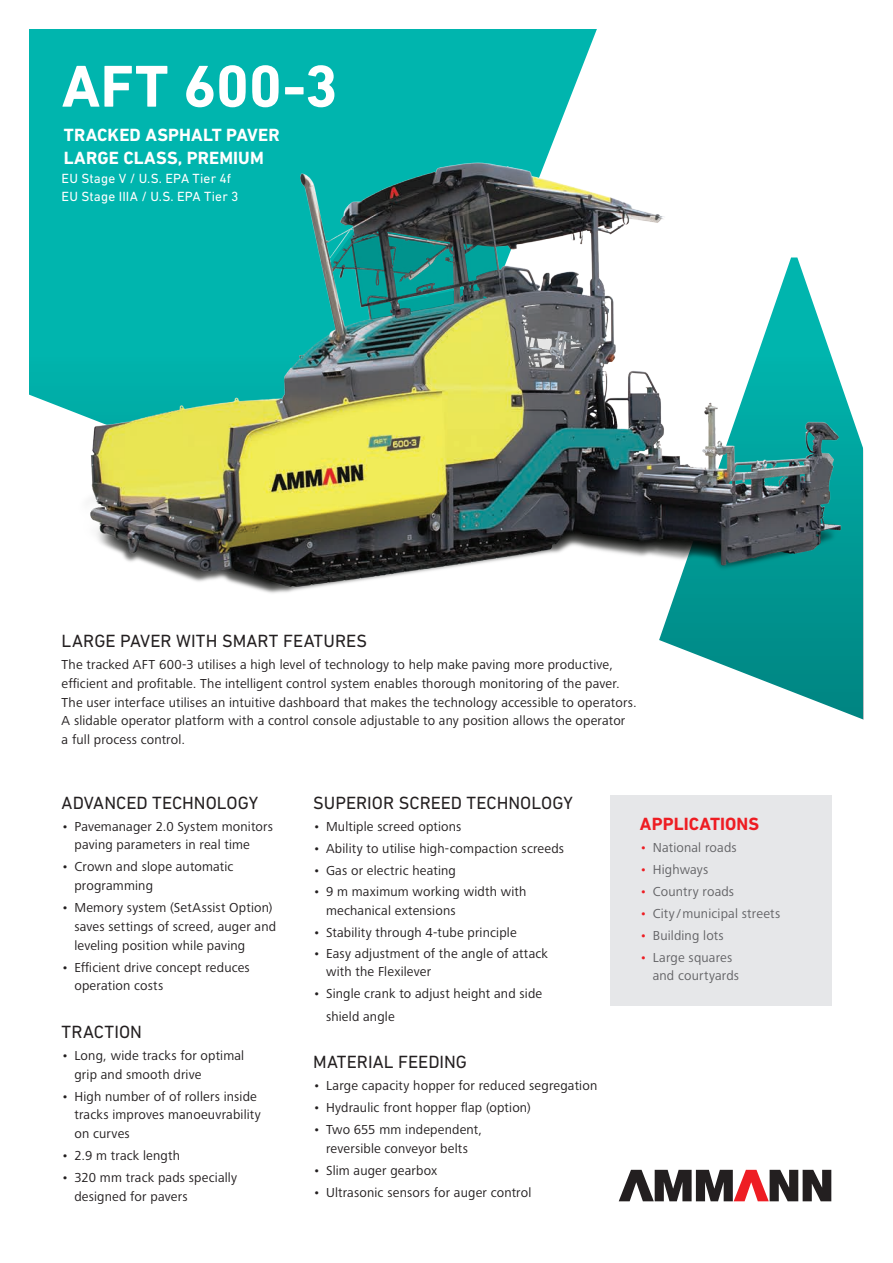
<style>
.page{position:relative;width:893px;height:1263px;background:#fff}
.page>*{position:absolute;margin:0;border:0;box-sizing:border-box;transform-origin:0 0}
.t1{font:700 60px "DIN Next LT Pro";color:#fff}
.t2{font:18px "DIN Next LT Pro";color:#231f20}
.t3{font:700 18px/22.5px "DIN Next LT Pro";letter-spacing:.005em;color:#fff}
.t4{font:700 18px "DIN Next LT Pro";letter-spacing:.005em;color:#ee1d23}
.t5{font:13.5px/18.8px "Frutiger Next LTW1 G";letter-spacing:.015em;color:#231f20}
.t6{font:13.5px/18.8px "Frutiger Next LTW1 G";letter-spacing:.01em;color:#636366}
.t7{font:13.5px/18.8px "DIN Next LT Pro";letter-spacing:.01em;color:#fff}
.s1{color:#ee1d23}
</style>
<div class="page">
<div style="left:303px;top:29px;width:294px;height:37px;background:#00b5ae"></div>
<svg style="left:618px;top:612px;width:246px;height:590px"></svg>
<svg style="left:619px;top:1170px;width:212px;height:31px"></svg>
<div style="left:610px;top:795px;width:221px;height:211px;background:#e6e7e9"></div>
<img style="left:29px;top:66px;width:835px;height:546px">
<h1 class="t1" style="left:62px;top:51px;width:278px">AFT 600-3</h1>
<h2 class="t3" style="left:64px;top:124px;width:217px">TRACKED ASPHALT PAVER<br>LARGE CLASS, PREMIUM</h2>
<p class="t7" style="left:62px;top:169px;width:178px">EU Stage V / U.S. EPA Tier 4f<br>EU Stage IIIA / U.S. EPA Tier 3</p>
<h2 class="t2" style="left:62px;top:631px;width:307px">LARGE PAVER WITH SMART FEATURES</h2>
<p class="t5" style="left:62px;top:656px;width:577px">The tracked AFT 600-3 utilises a high level of technology to help make paving more productive, efficient and profitable. The intelligent control system enables thorough monitoring of the paver.<br>The user interface utilises an intuitive dashboard that makes the technology accessible to operators.<br>A slidable operator platform with a control console adjustable to any position allows the operator<br>a full process control.</p>
<h2 class="t2" style="left:62px;top:792px;width:198px">ADVANCED TECHNOLOGY</h2>
<p class="t5" style="left:74px;top:817px;width:200px;text-indent:-13px">• Pavemanager 2.0 System monitors paving parameters in real time</p>
<p class="t5" style="left:74px;top:858px;width:161px;text-indent:-13px">• Crown and slope automatic programming</p>
<p class="t5" style="left:74px;top:898px;width:203px;text-indent:-13px">• Memory system (SetAssist Option) saves settings of screed, auger and leveling position while paving</p>
<p class="t5" style="left:74px;top:958px;width:177px;text-indent:-13px">• Efficient drive concept reduces operation costs</p>
<h2 class="t2" style="left:62px;top:1021px;width:82px">TRACTION</h2>
<p class="t5" style="left:74px;top:1046px;width:171px;text-indent:-13px">• Long, wide tracks for optimal grip and smooth drive</p>
<p class="t5" style="left:74px;top:1087px;width:188px;text-indent:-13px">• High number of of rollers inside tracks improves manoeuvrability on curves</p>
<p class="t5" style="left:62px;top:1146px;width:120px">• 2.9 m track length</p>
<p class="t5" style="left:74px;top:1168px;width:164px;text-indent:-13px">• 320 mm track pads specially designed for pavers</p>
<h2 class="t2" style="left:313px;top:792px;width:261px">SUPERIOR SCREED TECHNOLOGY</h2>
<p class="t5" style="left:313px;top:817px;width:150px">• Multiple screed options</p>
<p class="t5" style="left:313px;top:839px;width:252px">• Ability to utilise high-compaction screeds</p>
<p class="t5" style="left:313px;top:861px;width:144px">• Gas or electric heating</p>
<p class="t5" style="left:326px;top:883px;width:202px;text-indent:-13px">• 9 m maximum working width with mechanical extensions</p>
<p class="t5" style="left:313px;top:924px;width:205px">• Stability through 4-tube principle</p>
<p class="t5" style="left:326px;top:945px;width:223px;line-height:18px;text-indent:-13px">• Easy adjustment of the angle of attack with the Flexilever</p>
<p class="t5" style="left:326px;top:983px;width:218px;line-height:22.5px;text-indent:-13px">• Single crank to adjust height and side shield angle</p>
<h2 class="t2" style="left:313px;top:1052px;width:155px">MATERIAL FEEDING</h2>
<p class="t5" style="left:313px;top:1077px;width:285px">• Large capacity hopper for reduced segregation</p>
<p class="t5" style="left:313px;top:1099px;width:219px">• Hydraulic front hopper flap (option)</p>
<p class="t5" style="left:313px;top:1121px;width:170px;text-align:center">• Two 655 mm independent, reversible conveyor belts</p>
<p class="t5" style="left:313px;top:1161px;width:126px">• Slim auger gearbox</p>
<p class="t5" style="left:313px;top:1183px;width:220px">• Ultrasonic sensors for auger control</p>
<h2 class="t4" style="left:640px;top:813px;width:121px">APPLICATIONS</h2>
<p class="t6" style="left:640px;top:838px;width:98px"><span class="s1">•</span> National roads</p>
<p class="t6" style="left:640px;top:860px;width:70px"><span class="s1">•</span> Highways</p>
<p class="t6" style="left:640px;top:882px;width:96px"><span class="s1">•</span> Country roads</p>
<p class="t6" style="left:640px;top:904px;width:142px"><span class="s1">•</span> City /municipal streets</p>
<p class="t6" style="left:640px;top:926px;width:85px"><span class="s1">•</span> Building lots</p>
<p class="t6" style="left:653px;top:948px;width:88px;text-indent:-13px"><span class="s1">•</span> Large squares and courtyards</p>
</div>
